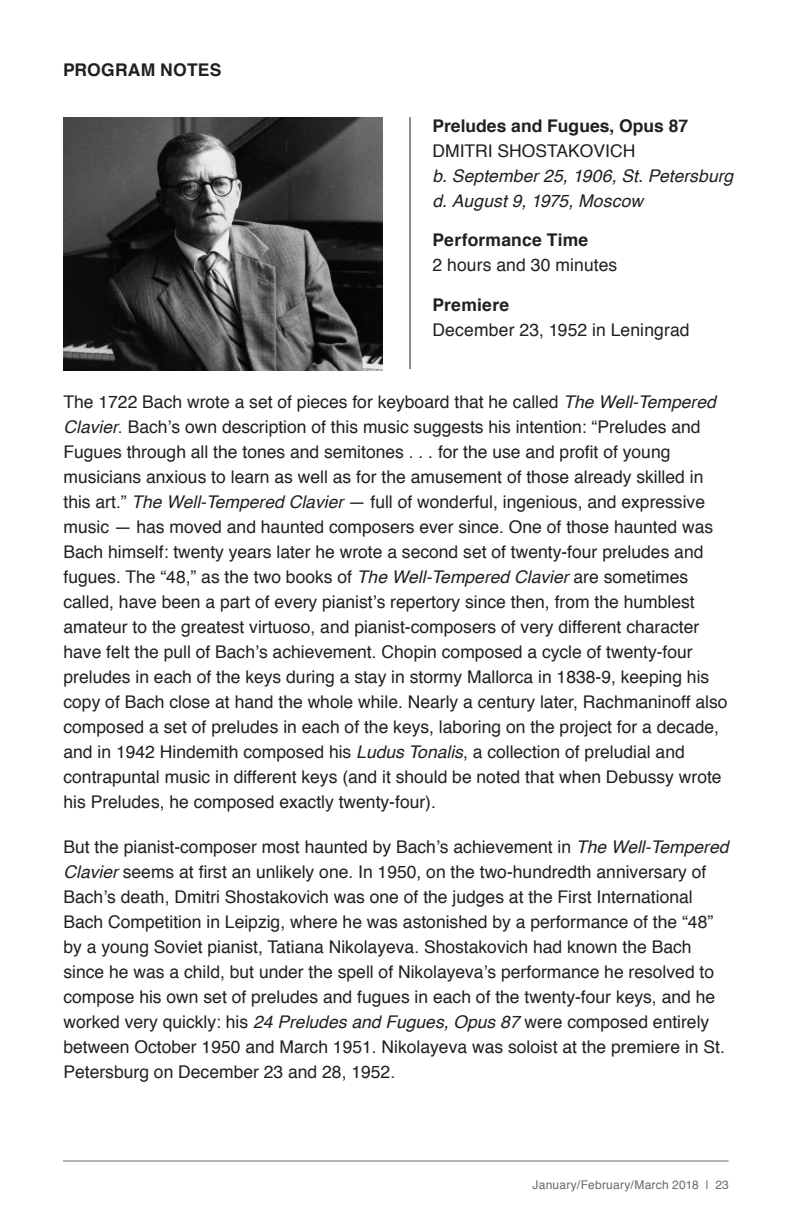
<style>
.page{position:relative;width:792px;height:1224px;background:#fff}
.page>*{position:absolute;margin:0;border:0;box-sizing:border-box;transform-origin:0 0}
.Body_Copy{font:17.6px/25px "Helvetica";color:#231f20}
.Body_Copy-2{font:italic 17.6px/25px "Helvetica";letter-spacing:.005em;color:#231f20}
.Body_Copy-3{font:700 17.6px "Helvetica";letter-spacing:.015em;color:#231f20}
.t1{font:12px "Helvetica";letter-spacing:.02em;color:#69696c}
.s1{font-weight:700;font-style:normal}
.s2{font-style:normal}
.s3{font-weight:700}
.s4{font-style:italic}
</style>
<div class="page">
<hr style="left:63px;top:1161px;width:666px;height:1px;background:#69696c">
<img style="left:64px;top:117px;width:319px;height:254px">
<hr style="left:410px;top:117px;width:1px;height:252px;background:#231f20">
<p class="Body_Copy-3" style="left:63px;top:54px;width:160px">PROGRAM NOTES</p>
<p class="Body_Copy-2" style="left:432px;top:114px;width:302px"><span class="s1">Preludes and Fugues, Opus 87<br></span><span class="s2">DMITRI SHOSTAKOVICH<br></span>b. September 25, 1906, St. Petersburg d. August 9, 1975, Moscow</p>
<p class="Body_Copy" style="left:432px;top:227px;width:186px"><span class="s3">Performance Time<br></span>2 hours and 30 minutes</p>
<p class="Body_Copy" style="left:432px;top:292px;width:259px"><span class="s3">Premiere<br></span>December 23, 1952 in Leningrad</p>
<p class="Body_Copy" style="left:64px;top:389px;width:666px">The 1722 Bach wrote a set of pieces for keyboard that he called <span class="s4">The Well-Tempered Clavier</span>. Bach’s own description of this music suggests his intention: “Preludes and Fugues through all the tones and semitones . . . for the use and profit of young musicians anxious to learn as well as for the amusement of those already skilled in this art.” <span class="s4">The Well-Tempered Clavier</span> — full of wonderful, ingenious, and expressive music — has moved and haunted composers ever since. One of those haunted was Bach himself: twenty years later he wrote a second set of twenty-four preludes and fugues. The “48,” as the two books of <span class="s4">The Well-Tempered Clavier</span> are sometimes called, have been a part of every pianist’s repertory since then, from the humblest amateur to the greatest virtuoso, and pianist-composers of very different character have felt the pull of Bach’s achievement. Chopin composed a cycle of twenty-four preludes in each of the keys during a stay in stormy Mallorca in 1838-9, keeping his copy of Bach close at hand the whole while. Nearly a century later, Rachmaninoff also composed a set of preludes in each of the keys, laboring on the project for a decade, and in 1942 Hindemith composed his <span class="s4">Ludus Tonalis</span>, a collection of preludial and contrapuntal music in different keys (and it should be noted that when Debussy wrote his Preludes, he composed exactly twenty-four).</p>
<p class="Body_Copy" style="left:64px;top:834px;width:667px">But the pianist-composer most haunted by Bach’s achievement in <span class="s4">The Well-Tempered Clavier</span> seems at first an unlikely one. In 1950, on the two-hundredth anniversary of Bach’s death, Dmitri Shostakovich was one of the judges at the First International Bach Competition in Leipzig, where he was astonished by a performance of the “48” by a young Soviet pianist, Tatiana Nikolayeva. Shostakovich had known the Bach since he was a child, but under the spell of Nikolayeva’s performance he resolved to compose his own set of preludes and fugues in each of the twenty-four keys, and he worked very quickly: his <span class="s4">24 Preludes and Fugues, Opus 87</span> were composed entirely between October 1950 and March 1951. Nikolayeva was soloist at the premiere in St.<br>Petersburg on December 23 and 28, 1952.</p>
<p class="t1" style="left:533px;top:1174px;width:198px">January/February/March 2018 | 23</p>
</div>
